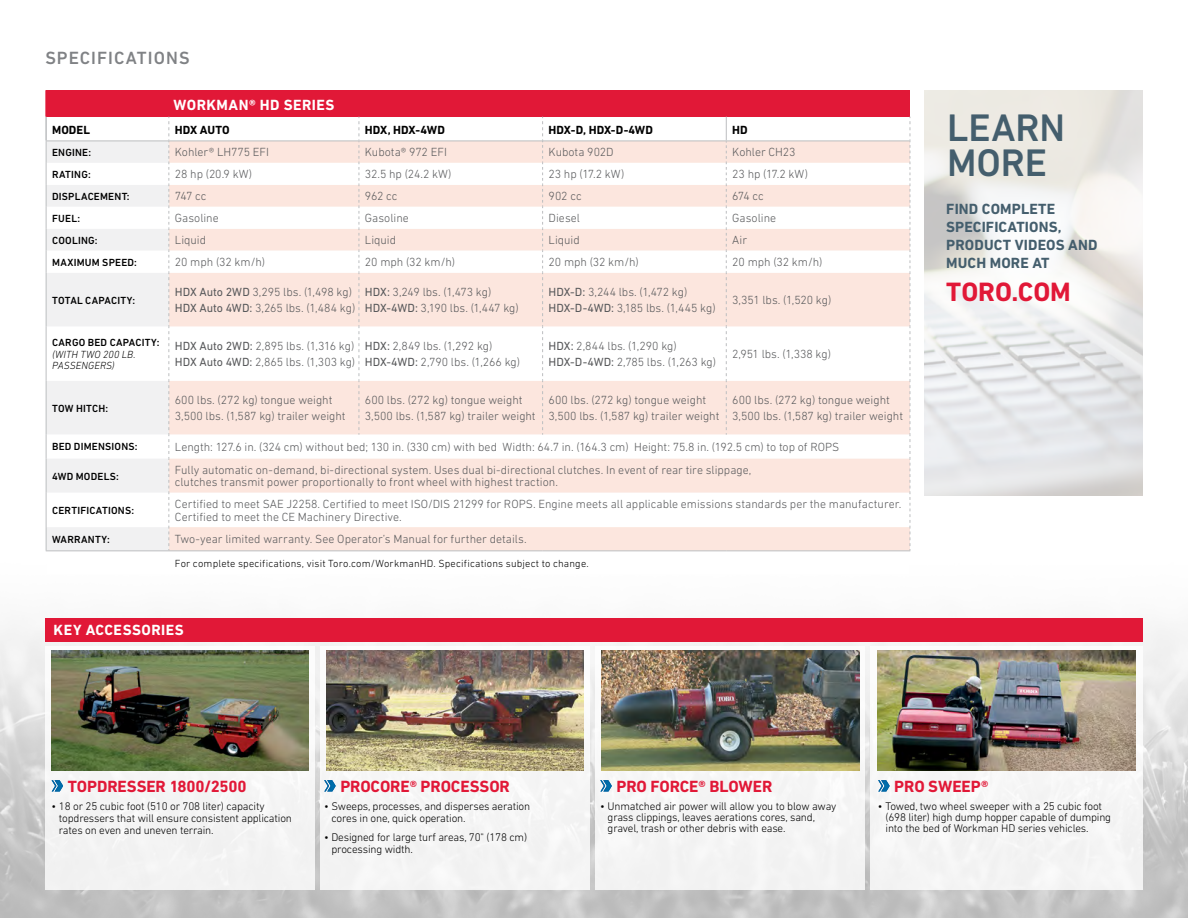
<style>
.page{position:relative;width:1188px;height:918px;background:#fff}
.page>*{position:absolute;margin:0;border:0;box-sizing:border-box;transform-origin:0 0}
.t1{font:500 39px/35.1px "DIN Next LT Pro";letter-spacing:-.005em;color:#445e6d}
.t2{font:700 27px "DIN Next LT Pro";letter-spacing:-.005em;color:#e11837}
.t3{font:500 18px "DIN Next LT Pro";letter-spacing:.06em;color:#808285}
.t4{font:700 16.5px "DIN Next LT Pro";letter-spacing:-.005em;color:#e11837}
.t5{font:700 15px/18px "DIN Next LT Pro";letter-spacing:.01em;color:#445e6d}
.t6{font:700 15px "DIN Next LT Pro";letter-spacing:.03em;color:#fff}
.t7{font:300 12px/16.6px "DIN Next LT Pro";color:#58595b}
.t8{font:700 12px "DIN Next LT Pro";letter-spacing:.005em;color:#000}
.t9{font:300 11.25px/11.2px "DIN Next LT Pro";letter-spacing:-.015em;color:#000}
.t10{font:500 10.5px "DIN Next LT Pro";letter-spacing:.02em;color:#000}
.t11{font:300 10.5px "DIN Next LT Pro";letter-spacing:.015em;color:#000}
.t12{font:italic 300 10.5px/11.2px "DIN Next LT Pro";letter-spacing:.01em;color:#000}
.s1{font-weight:400}
</style>
<div class="page">
<img style="left:1px;top:536px;width:1187px;height:382px">
<div style="left:595px;top:646px;width:270px;height:243px;background:#f5f5f5"></div>
<div style="left:320px;top:646px;width:270px;height:243px;background:#f5f5f5"></div>
<img style="left:0;top:633px;width:1px;height:285px">
<img style="left:925px;top:90px;width:218px;height:405px">
<div style="left:870px;top:646px;width:273px;height:243px;background:#f5f5f5"></div>
<div style="left:45px;top:646px;width:270px;height:243px;background:#f3f3f3"></div>
<svg style="left:600px;top:780px;width:12px;height:12px"></svg>
<svg style="left:878px;top:780px;width:12px;height:12px"></svg>
<svg style="left:324px;top:780px;width:12px;height:12px"></svg>
<svg style="left:51px;top:780px;width:12px;height:12px"></svg>
<img style="left:51px;top:650px;width:258px;height:121px">
<img style="left:326px;top:650px;width:258px;height:121px">
<img style="left:602px;top:650px;width:257px;height:121px">
<img style="left:878px;top:650px;width:257px;height:121px">
<div style="left:45px;top:618px;width:1098px;height:24px;background:#e11837"></div>
<div style="left:46px;top:90px;width:864px;height:27px;background:#e11837"></div>
<div style="left:169px;top:142px;width:741px;height:21px;background:#fce6de"></div>
<svg style="left:46px;top:163px;width:864px;height:412px"></svg>
<svg style="left:169px;top:207px;width:741px;height:320px;fill:#fce7e3"></svg>
<hr style="left:169px;top:141px;width:190px;height:1px;background:#bcbec0">
<hr style="left:359px;top:141px;width:183px;height:1px;background:#bcbec0">
<hr style="left:543px;top:141px;width:183px;height:1px;background:#bcbec0">
<hr style="left:726px;top:141px;width:184px;height:1px;background:#bcbec0">
<svg style="left:359px;top:117px;width:1px;height:318px"></svg>
<svg style="left:542px;top:117px;width:1px;height:318px"></svg>
<svg style="left:726px;top:117px;width:1px;height:318px"></svg>
<svg style="left:910px;top:117px;width:1px;height:433px"></svg>
<hr style="left:45px;top:117px;width:2px;height:24px;background:#bcbec0">
<svg style="left:46px;top:117px;width:123px;height:433px"></svg>
<hr style="left:46px;top:550px;width:123px;height:1px;background:#bcbec0">
<hr style="left:169px;top:550px;width:190px;height:1px;background:#bcbec0">
<hr style="left:359px;top:550px;width:184px;height:1px;background:#bcbec0">
<hr style="left:543px;top:550px;width:183px;height:1px;background:#bcbec0">
<hr style="left:726px;top:550px;width:184px;height:1px;background:#bcbec0">
<hr style="left:45px;top:90px;width:2px;height:27px;background:#e11837">
<h3 class="t3" style="left:45px;top:48px;width:146px">SPECIFICATIONS</h3>
<p class="t6" style="left:174px;top:96px;width:162px">WORKMAN® HD SERIES</p>
<p class="t8" style="left:52px;top:123px;width:39px">MODEL</p>
<p class="t8" style="left:175px;top:123px;width:56px">HDX AUTO</p>
<p class="t8" style="left:365px;top:123px;width:81px">HDX, HDX-4WD</p>
<p class="t8" style="left:549px;top:123px;width:106px">HDX-D, HDX-D-4WD</p>
<p class="t8" style="left:732px;top:123px;width:17px">HD</p>
<p class="t10" style="left:52px;top:146px;width:41px">ENGINE:</p>
<p class="t7" style="left:175px;top:144px;width:96px">Kohler® LH775 EFI</p>
<p class="t7" style="left:365px;top:144px;width:84px">Kubota® 972 EFI</p>
<p class="t7" style="left:549px;top:144px;width:67px">Kubota 902D</p>
<p class="t7" style="left:732px;top:144px;width:65px">Kohler CH23</p>
<p class="t10" style="left:52px;top:168px;width:40px">RATING:</p>
<p class="t7" style="left:175px;top:166px;width:79px">28 hp (20.9 kW)</p>
<p class="t7" style="left:365px;top:166px;width:88px">32.5 hp (24.2 kW)</p>
<p class="t7" style="left:549px;top:166px;width:77px">23 hp (17.2 kW)</p>
<p class="t7" style="left:732px;top:166px;width:77px">23 hp (17.2 kW)</p>
<p class="t10" style="left:52px;top:190px;width:79px">DISPLACEMENT:</p>
<p class="t7" style="left:175px;top:188px;width:33px">747 cc</p>
<p class="t7" style="left:365px;top:188px;width:34px">962 cc</p>
<p class="t7" style="left:549px;top:188px;width:35px">902 cc</p>
<p class="t7" style="left:732px;top:188px;width:33px">674 cc</p>
<p class="t10" style="left:52px;top:212px;width:30px">FUEL:</p>
<p class="t7" style="left:175px;top:210px;width:46px">Gasoline</p>
<p class="t7" style="left:365px;top:210px;width:46px">Gasoline</p>
<p class="t7" style="left:549px;top:210px;width:33px">Diesel</p>
<p class="t7" style="left:732px;top:210px;width:46px">Gasoline</p>
<p class="t10" style="left:52px;top:234px;width:47px">COOLING:</p>
<p class="t7" style="left:175px;top:232px;width:33px">Liquid</p>
<p class="t7" style="left:365px;top:232px;width:33px">Liquid</p>
<p class="t7" style="left:549px;top:232px;width:33px">Liquid</p>
<p class="t7" style="left:732px;top:232px;width:16px">Air</p>
<p class="t10" style="left:52px;top:256px;width:86px">MAXIMUM SPEED:</p>
<p class="t7" style="left:175px;top:254px;width:92px">20 mph (32 km/h)</p>
<p class="t7" style="left:365px;top:254px;width:92px">20 mph (32 km/h)</p>
<p class="t7" style="left:549px;top:254px;width:92px">20 mph (32 km/h)</p>
<p class="t7" style="left:732px;top:254px;width:92px">20 mph (32 km/h)</p>
<p class="t10" style="left:52px;top:294px;width:85px">TOTAL CAPACITY:</p>
<p class="t7" style="left:175px;top:283px;width:182px"><span class="s1">HDX Auto 2WD</span> 3,295 lbs. (1,498 kg)<br><span class="s1">HDX Auto 4WD:</span> 3,265 lbs. (1,484 kg)</p>
<p class="t7" style="left:365px;top:283px;width:155px"><span class="s1">HDX:</span> 3,249 lbs. (1,473 kg)<br><span class="s1">HDX-4WD:</span> 3,190 lbs. (1,447 kg)</p>
<p class="t7" style="left:549px;top:283px;width:169px"><span class="s1">HDX-D:</span> 3,244 lbs. (1,472 kg)<br><span class="s1">HDX-D-4WD:</span> 3,185 lbs. (1,445 kg)</p>
<p class="t7" style="left:732px;top:292px;width:101px">3,351 lbs. (1,520 kg)</p>
<p class="t10" style="left:52px;top:337px;width:109px">CARGO BED CAPACITY:</p>
<p class="t12" style="left:52px;top:348px;width:85px">(WITH TWO 200 LB.<br>PASSENGERS)</p>
<p class="t7" style="left:175px;top:337px;width:182px"><span class="s1">HDX Auto 2WD:</span> 2,895 lbs. (1,316 kg)<br><span class="s1">HDX Auto 4WD:</span> 2,865 lbs. (1,303 kg)</p>
<p class="t7" style="left:365px;top:337px;width:157px"><span class="s1">HDX:</span> 2,849 lbs. (1,292 kg)<br><span class="s1">HDX-4WD:</span> 2,790 lbs. (1,266 kg)</p>
<p class="t7" style="left:549px;top:337px;width:169px"><span class="s1">HDX:</span> 2,844 lbs. (1,290 kg)<br><span class="s1">HDX-D-4WD:</span> 2,785 lbs. (1,263 kg)</p>
<p class="t7" style="left:732px;top:346px;width:100px">2,951 lbs. (1,338 kg)</p>
<p class="t10" style="left:52px;top:402px;width:58px">TOW HITCH:</p>
<p class="t7" style="left:175px;top:392px;width:172px;line-height:16.2px">600 lbs. (272 kg) tongue weight<br>3,500 lbs. (1,587 kg) trailer weight</p>
<p class="t7" style="left:365px;top:392px;width:172px;line-height:16.2px">600 lbs. (272 kg) tongue weight<br>3,500 lbs. (1,587 kg) trailer weight</p>
<p class="t7" style="left:549px;top:392px;width:172px;line-height:16.2px">600 lbs. (272 kg) tongue weight<br>3,500 lbs. (1,587 kg) trailer weight</p>
<p class="t7" style="left:732px;top:392px;width:172px;line-height:16.2px">600 lbs. (272 kg) tongue weight<br>3,500 lbs. (1,587 kg) trailer weight</p>
<p class="t10" style="left:52px;top:441px;width:87px">BED DIMENSIONS:</p>
<p class="t7" style="left:175px;top:439px;width:666px">Length: 127.6 in. (324 cm) without bed; 130 in. (330 cm) with bed Width: 64.7 in. (164.3 cm) Height: 75.8 in. (192.5 cm) to top of ROPS</p>
<p class="t10" style="left:52px;top:470px;width:68px">4WD MODELS:</p>
<p class="t7" style="left:175px;top:464px;width:578px;line-height:12.3px">Fully automatic on-demand, bi-directional system. Uses dual bi-directional clutches. In event of rear tire slippage, clutches transmit power proportionally to front wheel with highest traction.</p>
<p class="t10" style="left:52px;top:504px;width:84px">CERTIFICATIONS:</p>
<p class="t7" style="left:175px;top:498px;width:728px;line-height:12.3px">Certified to meet SAE J2258. Certified to meet ISO/DIS 21299 for ROPS. Engine meets all applicable emissions standards per the manufacturer.<br>Certified to meet the CE Machinery Directive.</p>
<p class="t10" style="left:52px;top:533px;width:59px">WARRANTY:</p>
<p class="t7" style="left:175px;top:531px;width:353px">Two-year limited warranty. See Operator’s Manual for further details.</p>
<p class="t11" style="left:175px;top:557px;width:415px">For complete specifications, visit Toro.com/WorkmanHD. Specifications subject to change.</p>
<p class="t6" style="left:54px;top:621px;width:132px">KEY ACCESSORIES</p>
<h1 class="t1" style="left:947px;top:109px;width:120px">LEARN<br>MORE</h1>
<p class="t5" style="left:946px;top:200px;width:153px">FIND COMPLETE<br>SPECIFICATIONS,<br>PRODUCT VIDEOS AND<br>MUCH MORE AT</p>
<h2 class="t2" style="left:946px;top:276px;width:126px">TORO.COM</h2>
<h3 class="t4" style="left:68px;top:776px;width:180px">TOPDRESSER 1800/2500</h3>
<p class="t9" style="left:59px;top:800px;width:235px;line-height:12px;text-indent:-8px">• 18 or 25 cubic foot (510 or 708 liter) capacity topdressers that will ensure consistent application rates on even and uneven terrain.</p>
<h3 class="t4" style="left:340px;top:776px;width:171px">PROCORE® PROCESSOR</h3>
<p class="t9" style="left:332px;top:800px;width:200px;line-height:12px;text-indent:-8px">• Sweeps, processes, and disperses aeration cores in one, quick operation.</p>
<p class="t9" style="left:332px;top:831px;width:197px;line-height:12px;text-indent:-8px">• Designed for large turf areas, 70" (178 cm) processing width.</p>
<h3 class="t4" style="left:616px;top:776px;width:157px">PRO FORCE® BLOWER</h3>
<p class="t9" style="left:608px;top:800px;width:230px;text-indent:-8px">• Unmatched air power will allow you to blow away grass clippings, leaves aerations cores, sand, gravel, trash or other debris with ease.</p>
<h3 class="t4" style="left:894px;top:776px;width:96px">PRO SWEEP®</h3>
<p class="t9" style="left:885px;top:800px;width:227px;text-indent:-8px">• Towed, two wheel sweeper with a 25 cubic foot (698 liter) high dump hopper capable of dumping into the bed of Workman HD series vehicles.</p>
</div>
